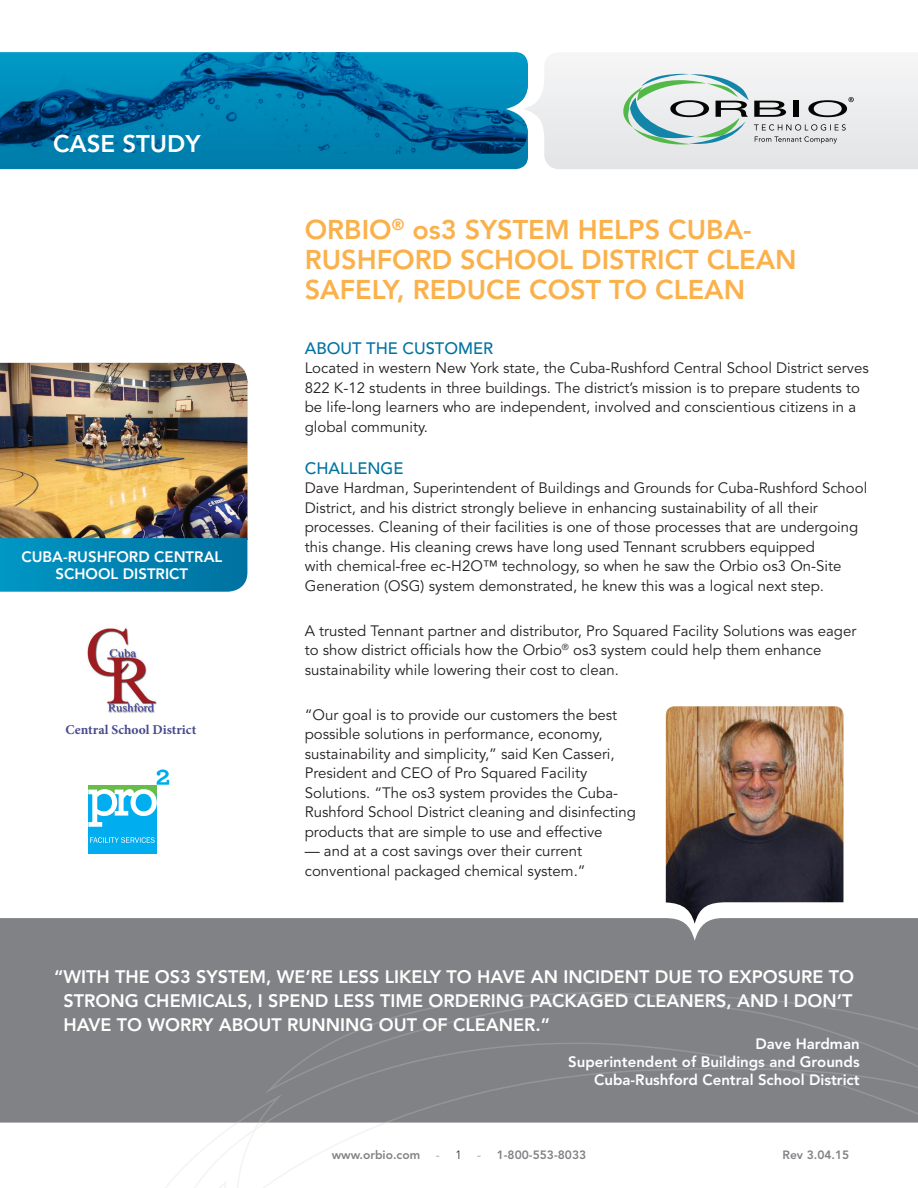
<style>
.page{position:relative;width:918px;height:1188px;background:#fff}
.page>*{position:absolute;margin:0;border:0;box-sizing:border-box;transform-origin:0 0}
.t1{font:800 27px/30px "Avenir";color:#fbb14b}
.t2{font:800 24px "Avenir";color:#fff}
.t3{font:800 18px/24px "Avenir";color:#fff;text-align:justify}
.t4{font:500 16.5px "Avenir";color:#0072a1}
.t5{font:15px/19.5px "Avenir";color:#231f20}
.t6{font:800 15px/18px "Avenir";color:#fff;text-align:center}
.t7{font:700 13.5px "Minion Pro";color:#474a8e}
.t8{font:800 12px "Avenir";color:#808285}
.t9{font:300 12px "Avenir";color:#808285}
.s1{color:#231f20}
.s2{font-weight:300}
</style>
<div class="page">
<img style="left:0;top:363px;width:247px;height:175px">
<svg style="left:0;top:538px;width:247px;height:54px;background:#0384b2"></svg>
<svg style="left:544px;top:59px;width:374px;height:110px"></svg>
<div style="left:0;top:154px;width:506px;height:15px;background:#007dac"></div>
<img style="left:0;top:52px;width:506px;height:102px">
<svg style="left:623px;top:74px;width:231px;height:70px"></svg>
<svg style="left:506px;top:52px;width:38px;height:118px"></svg>
<img style="left:666px;top:706px;width:177px;height:196px">
<div style="left:0;top:941px;width:918px;height:182px;background:#808285"></div>
<div style="left:704px;top:994px;width:214px;height:74px;background:#808285"></div>
<svg style="left:122px;top:991px;width:582px;height:197px"></svg>
<svg style="left:800px;top:1068px;width:118px;height:55px;background:#818386"></svg>
<svg style="left:234px;top:1040px;width:566px;height:148px"></svg>
<svg style="left:0;top:902px;width:918px;height:39px"></svg>
<img style="left:87px;top:628px;width:70px;height:85px">
<div style="left:88px;top:786px;width:69px;height:68px;background:#00aeef"></div>
<svg style="left:88px;top:770px;width:81px;height:57px"></svg>
<svg style="left:90px;top:837px;width:65px;height:6px"></svg>
<h2 class="t2" style="left:53px;top:129px;width:149px">CASE STUDY</h2>
<p class="t6" style="left:21px;top:549px;width:202px;line-height:16.5px">CUBA-RUSHFORD CENTRAL<br>SCHOOL DISTRICT</p>
<p class="t7" style="left:66px;top:720px;width:132px">Central School District</p>
<h1 class="t1" style="left:305px;top:214px;width:493px">ORBIO<sup>®</sup> os3 SYSTEM HELPS CUBA-<br>RUSHFORD SCHOOL DISTRICT CLEAN<br>SAFELY, REDUCE COST TO CLEAN</h1>
<p class="t4" style="left:305px;top:338px;width:190px">ABOUT THE CUSTOMER</p>
<p class="t5" style="left:305px;top:359px;width:566px">Located in western New York state, the Cuba-Rushford Central School District serves 822 K-12 students in three buildings. The district’s mission is to prepare students to be life-long learners who are independent, involved and conscientious citizens in a global community.</p>
<p class="t4" style="left:305px;top:458px;width:100px">CHALLENGE</p>
<p class="t5" style="left:305px;top:479px;width:564px">Dave Hardman, Superintendent of Buildings and Grounds for Cuba-Rushford School District, and his district strongly believe in enhancing sustainability of all their processes. Cleaning of their facilities is one of those processes that are undergoing this change. His cleaning crews have long used Tennant scrubbers equipped<br>with chemical-free ec-H2O™ technology, so when he saw the Orbio os3 On-Site Generation (OSG) system demonstrated, he knew this was a logical next step.</p>
<p class="t5" style="left:305px;top:621px;width:553px">A trusted Tennant partner and distributor, Pro Squared Facility Solutions was eager to show district officials how the Orbio<sup>®</sup> os3 system could help them enhance sustainability while lowering their cost to clean.</p>
<p class="t5" style="left:305px;top:705px;width:333px">“Our goal is to provide our customers the best possible solutions in performance, economy, sustainability and simplicity,” said Ken Casseri, President and CEO of Pro Squared Facility Solutions. “The os3 system provides the Cuba-Rushford School District cleaning and disinfecting products that are simple to use and effective</p>
<p class="t5" style="left:305px;top:842px;width:282px">— and at a cost savings over their current conventional packaged chemical system.”</p>
<p class="t3" style="left:63px;top:965px;width:792px;text-indent:-9px">“WITH THE OS3 SYSTEM, WE’RE LESS LIKELY TO HAVE AN INCIDENT DUE TO EXPOSURE TO STRONG CHEMICALS, I SPEND LESS TIME ORDERING PACKAGED CLEANERS, AND I DON’T HAVE TO WORRY ABOUT RUNNING OUT OF CLEANER.”</p>
<p class="t6" style="left:568px;top:1035px;width:293px;text-align:right">Dave Hardman<br>Superintendent of Buildings and Grounds<br>Cuba-Rushford Central School District</p>
<p class="t8" style="left:332px;top:1148px;width:90px">www.orbio.com</p>
<p class="t9" style="left:436px;top:1148px;width:27px">- <span class="s1">1</span></p>
<p class="t8" style="left:477px;top:1148px;width:111px"><span class="s2">-</span> 1-800-553-8033</p>
<p class="t8" style="left:782px;top:1148px;width:68px">Rev 3.04.15</p>
</div>
